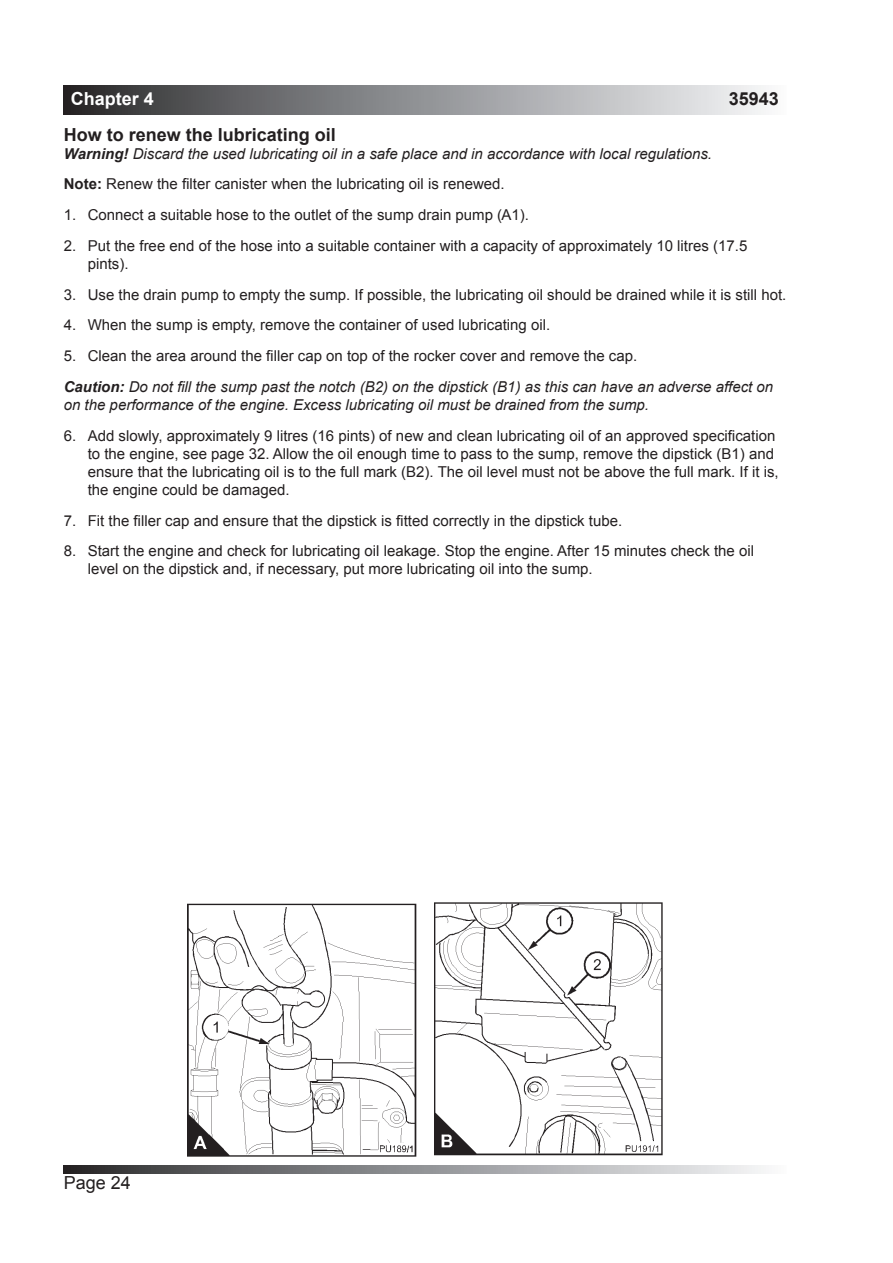
<style>
.page{position:relative;width:893px;height:1263px;background:#fff}
.page>*{position:absolute;margin:0;border:0;box-sizing:border-box;transform-origin:0 0}
.H1_Main_heading{font:700 18px "Arial";color:#231f20}
.t1{font:700 18px "Arial";color:#fff}
.t2{font:18px "Arial";color:#231f20}
.N3_Number_cont_6{font:15px/18px "Arial";color:#231f20}
.N3_Number_1{font:15px/18px "Arial";color:#231f20}
.W2_Caution{font:italic 15px/18px "Arial";color:#231f20}
.W1_Warning{font:italic 15px "Arial";color:#231f20}
.W3_Note{font:15px "Arial";color:#231f20}
.s1{font-weight:700}
</style>
<div class="page">
<div style="left:64px;top:85px;width:723px;height:29px;background:linear-gradient(to right,#2b2b2e,#fafbfe)"></div>
<svg style="left:64px;top:1165px;width:700px;height:8px;background:#8f8f92"></svg>
<img style="left:188px;top:902px;width:475px;height:255px">
<p class="t1" style="left:71px;top:86px;width:85px">Chapter 4</p>
<p class="H1_Main_heading" style="left:729px;top:86px;width:52px">35943</p>
<p class="H1_Main_heading" style="left:64px;top:122px;width:274px">How to renew the lubricating oil</p>
<p class="W1_Warning" style="left:64px;top:144px;width:650px"><span class="s1">Warning!</span> Discard the used lubricating oil in a safe place and in accordance with local regulations.</p>
<p class="W3_Note" style="left:64px;top:174px;width:442px"><span class="s1">Note:</span> Renew the filter canister when the lubricating oil is renewed.</p>
<p class="N3_Number_1" style="left:64px;top:206px;width:467px">1. Connect a suitable hose to the outlet of the sump drain pump (A1).</p>
<p class="N3_Number_1" style="left:88px;top:237px;width:661px;text-indent:-24px">2. Put the free end of the hose into a suitable container with a capacity of approximately 10 litres (17.5 pints).</p>
<p class="N3_Number_1" style="left:64px;top:286px;width:724px">3. Use the drain pump to empty the sump. If possible, the lubricating oil should be drained while it is still hot.</p>
<p class="N3_Number_1" style="left:64px;top:316px;width:488px">4. When the sump is empty, remove the container of used lubricating oil.</p>
<p class="N3_Number_1" style="left:64px;top:347px;width:575px">5. Clean the area around the filler cap on top of the rocker cover and remove the cap.</p>
<p class="W2_Caution" style="left:64px;top:378px;width:711px"><span class="s1">Caution:</span> Do not fill the sump past the notch (B2) on the dipstick (B1) as this can have an adverse affect on on the performance of the engine. Excess lubricating oil must be drained from the sump.</p>
<p class="N3_Number_cont_6" style="left:88px;top:427px;width:692px;text-indent:-24px">6. Add slowly, approximately 9 litres (16 pints) of new and clean lubricating oil of an approved specification to the engine, see page 32. Allow the oil enough time to pass to the sump, remove the dipstick (B1) and ensure that the lubricating oil is to the full mark (B2). The oil level must not be above the full mark. If it is, the engine could be damaged.</p>
<p class="N3_Number_cont_6" style="left:64px;top:511px;width:560px">7. Fit the filler cap and ensure that the dipstick is fitted correctly in the dipstick tube.</p>
<p class="N3_Number_cont_6" style="left:88px;top:542px;width:668px;text-indent:-24px">8. Start the engine and check for lubricating oil leakage. Stop the engine. After 15 minutes check the oil level on the dipstick and, if necessary, put more lubricating oil into the sump.</p>
<p class="t2" style="left:64px;top:1171px;width:69px">Page 24</p>
</div>
